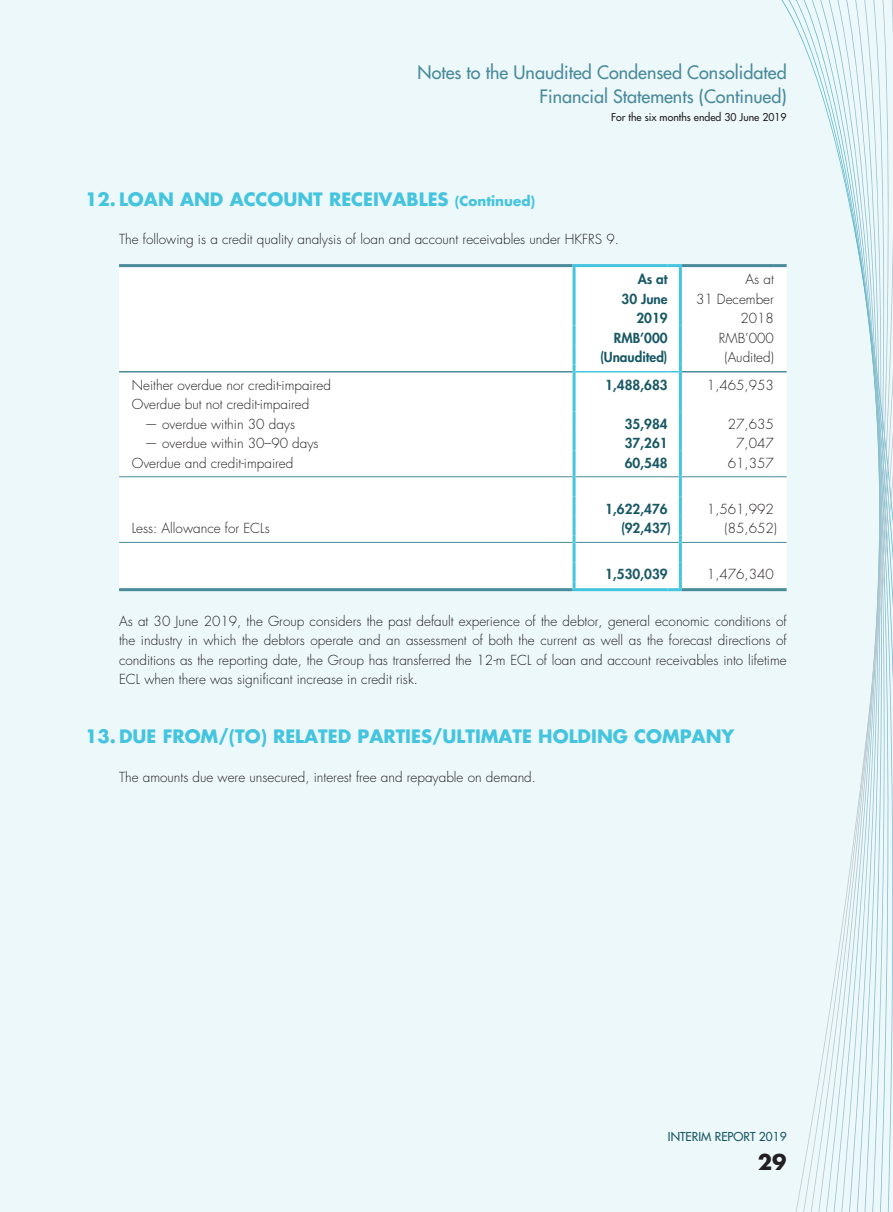
<style>
.page{position:relative;width:893px;height:1212px;background:#edf8fb}
.page>*{position:absolute;margin:0;border:0;box-sizing:border-box;transform-origin:0 0}
.t1{font:700 21px "Futura Std";color:#231f20}
.t2{font:700 18px "Futura Std";color:#44c4df}
.t3{font:500 18px/24px "Futura Std";color:#4a8b9a;text-align:right}
.t4{font:300 13.5px/19.5px "Futura Std";color:#231f20;text-align:right}
.t5{font:800 13.5px/19.5px "Futura Std";color:#185864;text-align:right}
.t6{font:500 12px "Futura Std";color:#185864}
.t7{font:500 10.5px "Futura Std";color:#231f20}
.s1{font-size:13.5px}
</style>
<div class="page">
<svg style="left:792px;top:0;width:101px;height:1212px"></svg>
<div style="left:119px;top:267px;width:668px;height:321px;background:#fff"></div>
<hr style="left:119px;top:371px;width:454px;height:1px;background:#4a8b9a">
<hr style="left:682px;top:371px;width:92px;height:1px;background:#4a8b9a">
<svg style="left:774px;top:371px;width:13px;height:1px"></svg>
<hr style="left:119px;top:476px;width:454px;height:1px;background:#4a8b9a">
<hr style="left:576px;top:476px;width:92px;height:1px;background:#4a8b9a">
<hr style="left:682px;top:476px;width:92px;height:1px;background:#4a8b9a">
<svg style="left:774px;top:476px;width:13px;height:1px"></svg>
<hr style="left:119px;top:542px;width:454px;height:1px;background:#4a8b9a">
<hr style="left:576px;top:542px;width:92px;height:1px;background:#4a8b9a">
<hr style="left:682px;top:542px;width:92px;height:1px;background:#4a8b9a">
<svg style="left:774px;top:542px;width:13px;height:1px"></svg>
<hr style="left:119px;top:264px;width:454px;height:3px;background:#4a8b9a">
<hr style="left:682px;top:264px;width:92px;height:3px;background:#4a8b9a">
<svg style="left:774px;top:264px;width:13px;height:3px"></svg>
<hr style="left:119px;top:588px;width:454px;height:3px;background:#4a8b9a">
<hr style="left:682px;top:588px;width:92px;height:3px;background:#4a8b9a">
<svg style="left:774px;top:588px;width:13px;height:3px"></svg>
<hr style="left:573px;top:267px;width:3px;height:59px;background:#44c4df">
<hr style="left:573px;top:264px;width:95px;height:3px;background:#44c4df">
<hr style="left:668px;top:264px;width:14px;height:3px;background:#44c4df">
<hr style="left:679px;top:267px;width:3px;height:59px;background:#44c4df">
<hr style="left:573px;top:326px;width:3px;height:19px;background:#44c4df">
<hr style="left:679px;top:326px;width:3px;height:19px;background:#44c4df">
<hr style="left:573px;top:345px;width:3px;height:20px;background:#44c4df">
<hr style="left:679px;top:345px;width:3px;height:20px;background:#44c4df">
<hr style="left:573px;top:372px;width:3px;height:20px;background:#44c4df">
<hr style="left:679px;top:372px;width:3px;height:20px;background:#44c4df">
<hr style="left:573px;top:392px;width:3px;height:19px;background:#44c4df">
<hr style="left:679px;top:392px;width:3px;height:19px;background:#44c4df">
<hr style="left:573px;top:411px;width:3px;height:20px;background:#44c4df">
<hr style="left:679px;top:411px;width:3px;height:20px;background:#44c4df">
<hr style="left:573px;top:431px;width:3px;height:19px;background:#44c4df">
<hr style="left:679px;top:431px;width:3px;height:19px;background:#44c4df">
<hr style="left:573px;top:450px;width:3px;height:20px;background:#44c4df">
<hr style="left:679px;top:450px;width:3px;height:20px;background:#44c4df">
<svg style="left:573px;top:470px;width:3px;height:7px"></svg>
<svg style="left:668px;top:470px;width:14px;height:7px"></svg>
<hr style="left:573px;top:477px;width:3px;height:20px;background:#44c4df">
<hr style="left:679px;top:477px;width:3px;height:20px;background:#44c4df">
<hr style="left:573px;top:497px;width:3px;height:19px;background:#44c4df">
<hr style="left:679px;top:497px;width:3px;height:19px;background:#44c4df">
<hr style="left:573px;top:516px;width:3px;height:20px;background:#44c4df">
<hr style="left:679px;top:516px;width:3px;height:20px;background:#44c4df">
<svg style="left:573px;top:536px;width:3px;height:6px"></svg>
<svg style="left:668px;top:536px;width:14px;height:7px"></svg>
<hr style="left:573px;top:542px;width:3px;height:20px;background:#44c4df">
<hr style="left:679px;top:542px;width:3px;height:20px;background:#44c4df">
<hr style="left:573px;top:562px;width:3px;height:20px;background:#44c4df">
<hr style="left:679px;top:562px;width:3px;height:20px;background:#44c4df">
<svg style="left:573px;top:582px;width:3px;height:6px"></svg>
<hr style="left:573px;top:588px;width:95px;height:3px;background:#44c4df">
<hr style="left:668px;top:588px;width:14px;height:3px;background:#44c4df">
<svg style="left:679px;top:582px;width:3px;height:6px"></svg>
<svg style="left:573px;top:365px;width:3px;height:7px"></svg>
<hr style="left:576px;top:371px;width:92px;height:1px;background:#44c4df">
<svg style="left:668px;top:365px;width:14px;height:7px"></svg>
<h2 class="t3" style="left:418px;top:60px;width:371px">Notes to the Unaudited Condensed Consolidated<br>Financial Statements (Continued)</h2>
<p class="t7" style="left:611px;top:110px;width:177px">For the six months ended 30 June 2019</p>
<h2 class="t2" style="left:85px;top:188px;width:452px">12. LOAN AND ACCOUNT RECEIVABLES <span class="s1">(Continued)</span></h2>
<p class="t4" style="left:119px;top:230px;width:501px">The following is a credit quality analysis of loan and account receivables under HKFRS 9.</p>
<p class="t5" style="left:622px;top:270px;width:48px">As at<br>30 June<br>2019</p>
<p class="t4" style="left:696px;top:270px;width:79px">As at<br>31 December<br>2018</p>
<p class="t5" style="left:614px;top:328px;width:55px">RMB’000</p>
<p class="t4" style="left:719px;top:328px;width:56px">RMB’000</p>
<p class="t5" style="left:600px;top:348px;width:69px">(Unaudited)</p>
<p class="t4" style="left:724px;top:348px;width:51px">(Audited)</p>
<p class="t4" style="left:132px;top:375px;width:201px">Neither overdue nor credit-impaired</p>
<p class="t5" style="left:605px;top:375px;width:64px">1,488,683</p>
<p class="t4" style="left:707px;top:375px;width:68px">1,465,953</p>
<p class="t4" style="left:132px;top:395px;width:179px">Overdue but not credit-impaired</p>
<p class="t4" style="left:145px;top:414px;width:152px">— overdue within 30 days</p>
<p class="t5" style="left:625px;top:414px;width:44px">35,984</p>
<p class="t4" style="left:728px;top:414px;width:48px">27,635</p>
<p class="t4" style="left:145px;top:434px;width:176px">— overdue within 30–90 days</p>
<p class="t5" style="left:625px;top:433px;width:44px">37,261</p>
<p class="t4" style="left:736px;top:434px;width:39px">7,047</p>
<p class="t4" style="left:132px;top:453px;width:163px">Overdue and credit-impaired</p>
<p class="t5" style="left:625px;top:453px;width:44px">60,548</p>
<p class="t4" style="left:728px;top:453px;width:48px">61,357</p>
<p class="t5" style="left:605px;top:499px;width:64px">1,622,476</p>
<p class="t4" style="left:707px;top:499px;width:68px">1,561,992</p>
<p class="t4" style="left:132px;top:519px;width:139px">Less: Allowance for ECLs</p>
<p class="t5" style="left:621px;top:518px;width:52px">(92,437)</p>
<p class="t4" style="left:725px;top:519px;width:54px">(85,652)</p>
<p class="t5" style="left:605px;top:565px;width:64px">1,530,039</p>
<p class="t4" style="left:707px;top:565px;width:68px">1,476,340</p>
<p class="t4" style="left:119px;top:611px;width:669px;text-align:justify">As at 30 June 2019, the Group considers the past default experience of the debtor, general economic conditions of the industry in which the debtors operate and an assessment of both the current as well as the forecast directions of conditions as the reporting date, the Group has transferred the 12-m ECL of loan and account receivables into lifetime ECL when there was significant increase in credit risk.</p>
<h2 class="t2" style="left:85px;top:724px;width:651px">13. DUE FROM/(TO) RELATED PARTIES/ULTIMATE HOLDING COMPANY</h2>
<p class="t4" style="left:119px;top:767px;width:418px">The amounts due were unsecured, interest free and repayable on demand.</p>
<p class="t6" style="left:668px;top:1129px;width:120px">INTERIM REPORT 2019</p>
<h1 class="t1" style="left:758px;top:1148px;width:30px">29</h1>
</div>
